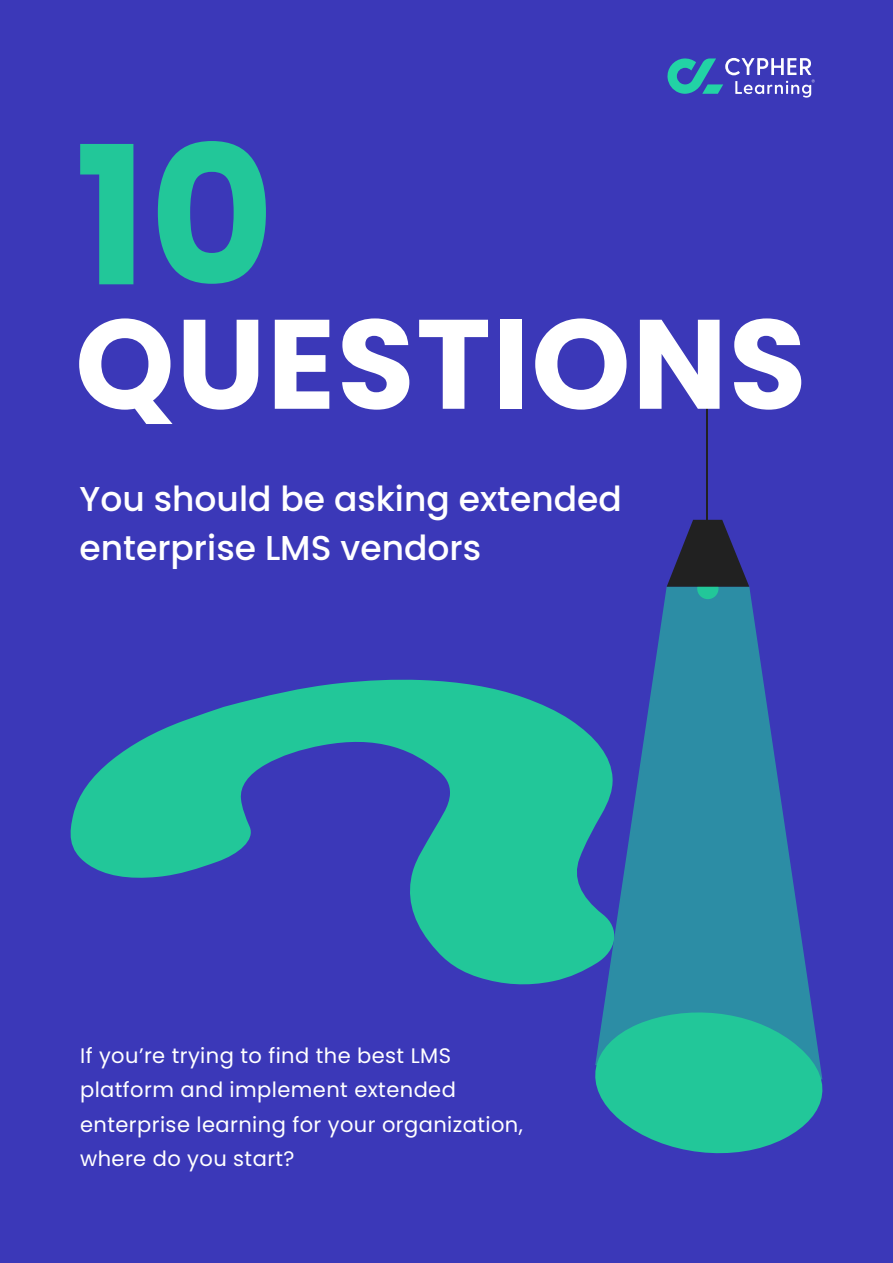
<style>
.page{position:relative;width:893px;height:1263px;background:#3b38b8}
.page>*{position:absolute;margin:0;border:0;box-sizing:border-box;transform-origin:0 0}
.t1{font:700 192.3px "Poppins";color:#22c799}
.t2{font:700 126.9px "Poppins";letter-spacing:.01em;color:#fff}
.t3{font:500 34.5px/49.1px "Poppins";color:#fff}
.t4{font:21px/34.3px "Poppins";letter-spacing:.02em;color:#fff}
</style>
<div class="page">
<svg style="left:604px;top:586px;width:208px;height:418px;fill:#2c8da5"></svg>
<svg style="left:70px;top:679px;width:551px;height:307px"></svg>
<div style="left:697px;top:578px;width:21px;height:21px;background:#22c799;border-radius:50%"></div>
<svg style="left:667px;top:520px;width:82px;height:67px"></svg>
<svg style="left:667px;top:58px;width:148px;height:40px"></svg>
<hr style="left:706px;top:326px;width:2px;height:215px;background:#212121">
<svg style="left:595px;top:1004px;width:228px;height:150px;background:#26ab9e"></svg>
<h1 class="t1" style="left:75px;top:105px;width:201px">10</h1>
<h2 class="t2" style="left:75px;top:291px;width:733px">QUESTIONS</h2>
<h3 class="t3" style="left:80px;top:474px;width:544px">You should be asking extended enterprise LMS vendors</h3>
<p class="t4" style="left:80px;top:1039px;width:444px">If you’re trying to find the best LMS platform and implement extended enterprise learning for your organization, where do you start?</p>
</div>
